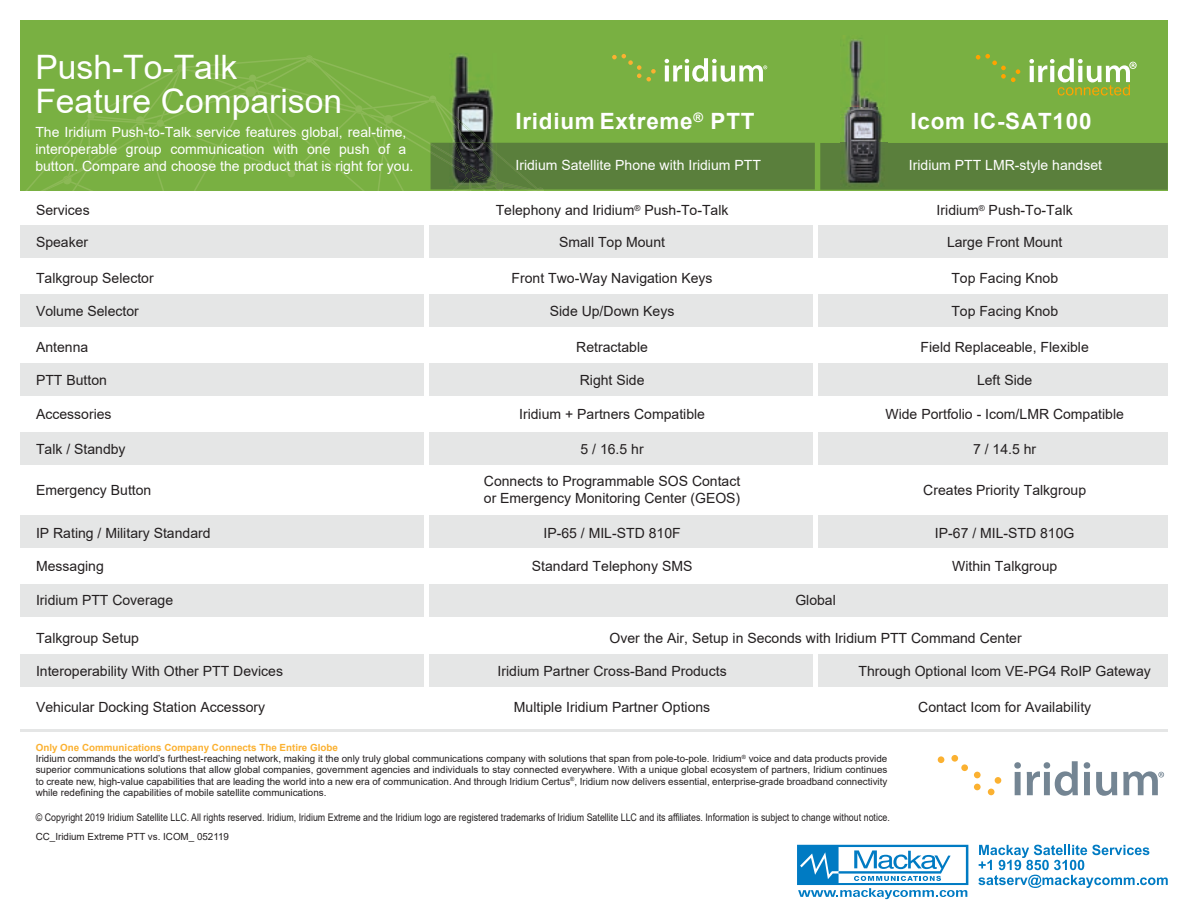
<style>
.page{position:relative;width:1188px;height:918px;background:#fff}
.page>*{position:absolute;margin:0;border:0;box-sizing:border-box;transform-origin:0 0}
.t1{font:33.6px/33.6px "Arial";color:#fff}
.t2{font:700 22.5px "Arial";letter-spacing:.035em;color:#fff}
.t3{font:13.95px/16.8px "Arial";color:#231f20}
.t4{font:13.95px/16.8px "Arial";color:#fff}
.t5{font:10.5px "Arial";color:#231f20;scale:.85 1}
.t6{font:9.75px/11.2px "Arial";color:#231f20}
.s1{font-weight:700;color:#fbb131}
</style>
<div class="page">
<div style="left:20px;top:20px;width:1148px;height:239px;background:#79b042"></div>
<div style="left:20px;top:363px;width:404px;height:33px;background:#e5e6e6"></div>
<div style="left:430px;top:363px;width:383px;height:33px;background:#e5e6e6"></div>
<div style="left:819px;top:363px;width:349px;height:33px;background:#e5e6e6"></div>
<div style="left:20px;top:432px;width:404px;height:33px;background:#e5e6e6"></div>
<div style="left:430px;top:432px;width:383px;height:33px;background:#e5e6e6"></div>
<div style="left:819px;top:432px;width:349px;height:33px;background:#e5e6e6"></div>
<div style="left:20px;top:515px;width:404px;height:33px;background:#e5e6e6"></div>
<div style="left:430px;top:515px;width:383px;height:33px;background:#e5e6e6"></div>
<div style="left:819px;top:515px;width:349px;height:33px;background:#e5e6e6"></div>
<div style="left:20px;top:654px;width:404px;height:33px;background:#e5e6e6"></div>
<div style="left:430px;top:654px;width:383px;height:33px;background:#e5e6e6"></div>
<div style="left:819px;top:654px;width:349px;height:33px;background:#e5e6e6"></div>
<div style="left:20px;top:584px;width:404px;height:32px;background:#e5e6e6"></div>
<div style="left:429px;top:584px;width:739px;height:32px;background:#e5e6e6"></div>
<hr style="left:20px;top:729px;width:1148px;height:2px;background:#e5e6e6">
<img style="left:849px;top:39px;width:14px;height:15px">
<svg style="left:20px;top:54px;width:1148px;height:320px"></svg>
<svg style="left:978px;top:845px;width:190px;height:43px"></svg>
<svg style="left:797px;top:845px;width:171px;height:54px"></svg>
<svg style="left:1014px;top:761px;width:64px;height:35px"></svg>
<div style="left:938px;top:756px;width:6px;height:7px;background:#fbb131;border-radius:50%"></div>
<div style="left:951px;top:755px;width:7px;height:7px;background:#fbb131;border-radius:50%"></div>
<div style="left:961px;top:764px;width:7px;height:7px;background:#fbb131;border-radius:50%"></div>
<div style="left:974px;top:772px;width:7px;height:6px;background:#fbb131;border-radius:50%"></div>
<div style="left:974px;top:784px;width:7px;height:6px;background:#fbb131;border-radius:50%"></div>
<div style="left:988px;top:789px;width:7px;height:6px;background:#fbb131;border-radius:50%"></div>
<div style="left:995px;top:777px;width:6px;height:7px;background:#fbb131;border-radius:50%"></div>
<svg style="left:1084px;top:762px;width:80px;height:34px"></svg>
<h1 class="t1" style="left:35px;top:50px;width:308px">Push-To-Talk<br>Feature Comparison</h1>
<p class="t4" style="left:35px;top:124px;width:380px">The Iridium Push-to-Talk service features global, real-time, interoperable group communication with one push of a button. Compare and choose the product that is right for you.</p>
<h2 class="t2" style="left:515px;top:105px;width:241px">Iridium Extreme<sup>®</sup> PTT</h2>
<p class="t4" style="left:515px;top:157px;width:247px">Iridium Satellite Phone with Iridium PTT</p>
<h2 class="t2" style="left:910px;top:105px;width:183px">Icom IC-SAT100</h2>
<p class="t4" style="left:909px;top:157px;width:195px">Iridium PTT LMR-style handset</p>
<p class="t3" style="left:36px;top:202px;width:55px">Services</p>
<p class="t3" style="left:496px;top:202px;width:234px">Telephony and Iridium<sup>®</sup> Push-To-Talk</p>
<p class="t3" style="left:937px;top:202px;width:138px">Iridium<sup>®</sup> Push-To-Talk</p>
<p class="t3" style="left:36px;top:234px;width:54px">Speaker</p>
<p class="t3" style="left:559px;top:234px;width:107px">Small Top Mount</p>
<p class="t3" style="left:947px;top:234px;width:117px">Large Front Mount</p>
<p class="t3" style="left:36px;top:269px;width:119px">Talkgroup Selector</p>
<p class="t3" style="left:512px;top:269px;width:203px">Front Two-Way Navigation Keys</p>
<p class="t3" style="left:951px;top:269px;width:108px">Top Facing Knob</p>
<p class="t3" style="left:36px;top:303px;width:104px">Volume Selector</p>
<p class="t3" style="left:550px;top:303px;width:126px">Side Up/Down Keys</p>
<p class="t3" style="left:951px;top:303px;width:108px">Top Facing Knob</p>
<p class="t3" style="left:36px;top:339px;width:54px">Antenna</p>
<p class="t3" style="left:576px;top:339px;width:73px">Retractable</p>
<p class="t3" style="left:921px;top:339px;width:170px">Field Replaceable, Flexible</p>
<p class="t3" style="left:36px;top:371px;width:72px">PTT Button</p>
<p class="t3" style="left:580px;top:371px;width:66px">Right Side</p>
<p class="t3" style="left:977px;top:371px;width:57px">Left Side</p>
<p class="t3" style="left:36px;top:405px;width:77px">Accessories</p>
<p class="t3" style="left:519px;top:405px;width:187px">Iridium + Partners Compatible</p>
<p class="t3" style="left:885px;top:405px;width:240px">Wide Portfolio - Icom/LMR Compatible</p>
<p class="t3" style="left:36px;top:440px;width:91px">Talk / Standby</p>
<p class="t3" style="left:581px;top:440px;width:65px">5 / 16.5 hr</p>
<p class="t3" style="left:973px;top:440px;width:65px">7 / 14.5 hr</p>
<p class="t3" style="left:36px;top:481px;width:117px">Emergency Button</p>
<p class="t3" style="left:484px;top:473px;width:258px">Connects to Programmable SOS Contact or Emergency Monitoring Center (GEOS)</p>
<p class="t3" style="left:923px;top:481px;width:164px">Creates Priority Talkgroup</p>
<p class="t3" style="left:36px;top:525px;width:176px">IP Rating / Military Standard</p>
<p class="t3" style="left:544px;top:525px;width:139px">IP-65 / MIL-STD 810F</p>
<p class="t3" style="left:935px;top:525px;width:141px">IP-67 / MIL-STD 810G</p>
<p class="t3" style="left:36px;top:558px;width:69px">Messaging</p>
<p class="t3" style="left:532px;top:558px;width:162px">Standard Telephony SMS</p>
<p class="t3" style="left:952px;top:558px;width:107px">Within Talkgroup</p>
<p class="t3" style="left:36px;top:592px;width:139px">Iridium PTT Coverage</p>
<p class="t3" style="left:795px;top:592px;width:42px">Global</p>
<p class="t3" style="left:36px;top:629px;width:104px">Talkgroup Setup</p>
<p class="t3" style="left:609px;top:629px;width:414px">Over the Air, Setup in Seconds with Iridium PTT Command Center</p>
<p class="t3" style="left:36px;top:662px;width:249px">Interoperability With Other PTT Devices</p>
<p class="t3" style="left:36px;top:699px;width:231px">Vehicular Docking Station Accessory</p>
<p class="t3" style="left:498px;top:662px;width:231px">Iridium Partner Cross-Band Products</p>
<p class="t3" style="left:514px;top:699px;width:198px">Multiple Iridium Partner Options</p>
<p class="t3" style="left:859px;top:662px;width:294px">Through Optional Icom VE-PG4 RoIP Gateway</p>
<p class="t3" style="left:918px;top:699px;width:175px">Contact Icom for Availability</p>
<p class="t6" style="left:36px;top:742px;width:853px"><span class="s1">Only One Communications Company Connects The Entire Globe<br></span>Iridium commands the world’s furthest-reaching network, making it the only truly global communications company with solutions that span from pole-to-pole. Iridium<sup>®</sup> voice and data products provide superior communications solutions that allow global companies, government agencies and individuals to stay connected everywhere. With a unique global ecosystem of partners, Iridium continues to create new, high-value capabilities that are leading the world into a new era of communication. And through Iridium Certus<sup>®</sup>, Iridium now delivers essential, enterprise-grade broadband connectivity while redefining the capabilities of mobile satellite communications.</p>
<p class="t5" style="left:36px;top:810px;width:1006px">© Copyright 2019 Iridium Satellite LLC. All rights reserved. Iridium, Iridium Extreme and the Iridium logo are registered trademarks of Iridium Satellite LLC and its affiliates. Information is subject to change without notice.</p>
<p class="t6" style="left:36px;top:831px;width:195px">CC_Iridium Extreme PTT vs. ICOM_ 052119</p>
</div>
